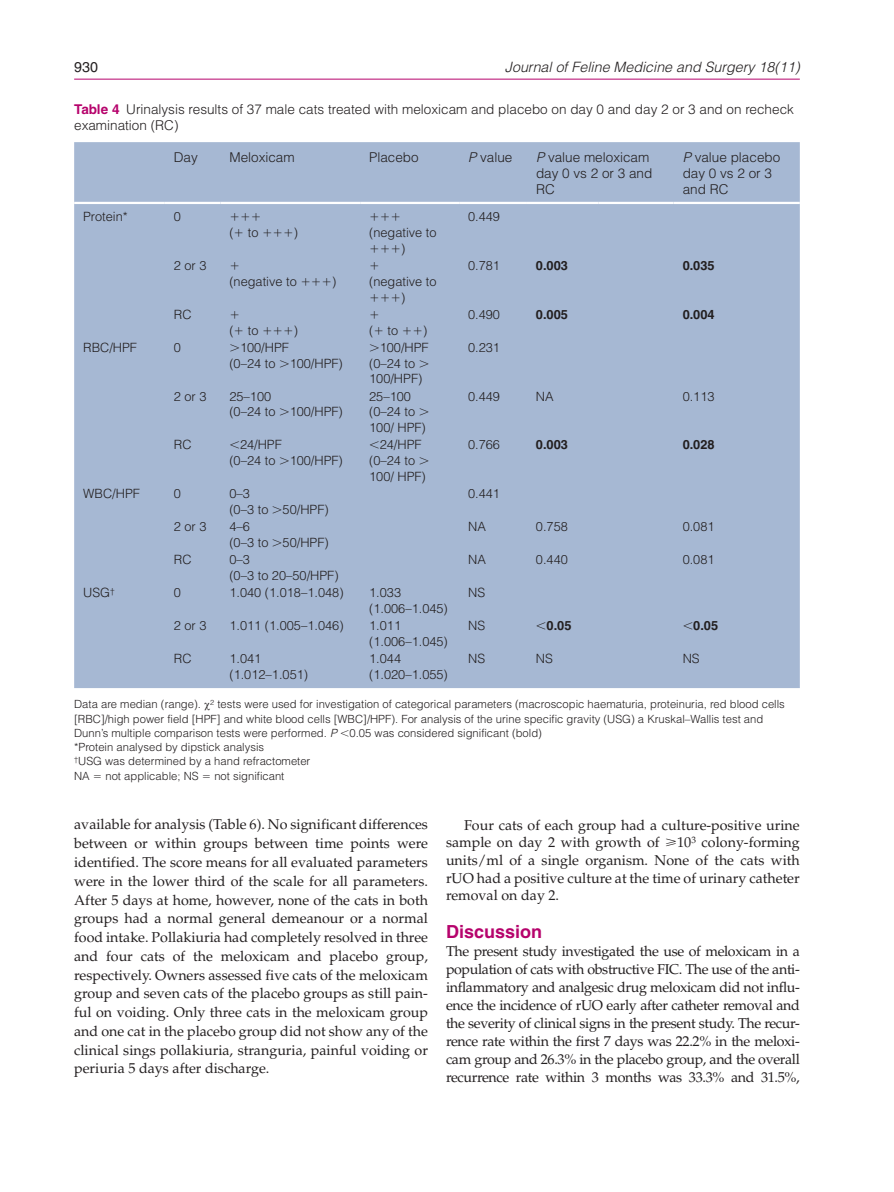
<style>
.page{position:relative;width:894px;height:1192px;background:#fff}
.page>*{position:absolute;margin:0;border:0;box-sizing:border-box;transform-origin:0 0}
.t1{font:700 18px "Helvetica LT Std";color:#b6036c}
.t2{font:14.25px/18.8px "Palatino LT Std";color:#231f20;text-align:justify}
.t3{font:italic 300 14.25px "Helvetica LT Std";color:#231f20}
.t4{font:14.25px "Helvetica LT Std";color:#231f20}
.t5{font:300 13.5px/15.8px "Helvetica LT Std";color:#231f20}
.t6{font:300 12.75px/15.8px "Helvetica LT Std";color:#231f20}
.t7{font:700 12.75px "Helvetica LT Std";color:#231f20}
.t8{font:300 11.25px/14.2px "Helvetica LT Std";color:#231f20}
.s1{font-weight:700;color:#b6036c}
.s2{font-style:italic}
</style>
<div class="page">
<hr style="left:74px;top:79px;width:725px;height:1px;background:#b6036c">
<div style="left:74px;top:142px;width:725px;height:546px;background:#a6b8d3"></div>
<hr style="left:598px;top:202px;width:75px;height:2px;background:#fff">
<hr style="left:74px;top:202px;width:91px;height:2px;background:#fff">
<hr style="left:165px;top:202px;width:55px;height:2px;background:#fff">
<hr style="left:220px;top:202px;width:140px;height:2px;background:#fff">
<hr style="left:360px;top:202px;width:99px;height:2px;background:#fff">
<hr style="left:459px;top:202px;width:67px;height:2px;background:#fff">
<hr style="left:526px;top:202px;width:72px;height:2px;background:#fff">
<hr style="left:673px;top:202px;width:126px;height:2px;background:#fff">
<svg style="left:231px;top:213px;width:29px;height:8px"></svg>
<svg style="left:235px;top:229px;width:8px;height:8px"></svg>
<svg style="left:263px;top:229px;width:29px;height:8px"></svg>
<svg style="left:370px;top:213px;width:29px;height:8px"></svg>
<svg style="left:370px;top:245px;width:29px;height:7px"></svg>
<svg style="left:231px;top:262px;width:7px;height:8px"></svg>
<svg style="left:302px;top:278px;width:28px;height:7px"></svg>
<svg style="left:370px;top:262px;width:8px;height:8px"></svg>
<svg style="left:370px;top:294px;width:29px;height:7px"></svg>
<svg style="left:231px;top:311px;width:7px;height:7px"></svg>
<svg style="left:235px;top:327px;width:8px;height:7px"></svg>
<svg style="left:263px;top:327px;width:29px;height:7px"></svg>
<svg style="left:370px;top:311px;width:8px;height:7px"></svg>
<svg style="left:375px;top:327px;width:7px;height:7px"></svg>
<svg style="left:403px;top:327px;width:18px;height:7px"></svg>
<svg style="left:230px;top:344px;width:9px;height:7px"></svg>
<svg style="left:280px;top:360px;width:8px;height:7px"></svg>
<svg style="left:370px;top:344px;width:8px;height:7px"></svg>
<svg style="left:420px;top:360px;width:8px;height:7px"></svg>
<svg style="left:280px;top:408px;width:8px;height:8px"></svg>
<svg style="left:420px;top:408px;width:8px;height:8px"></svg>
<svg style="left:230px;top:441px;width:9px;height:8px"></svg>
<svg style="left:280px;top:457px;width:8px;height:7px"></svg>
<svg style="left:370px;top:441px;width:8px;height:8px"></svg>
<svg style="left:420px;top:457px;width:8px;height:7px"></svg>
<svg style="left:273px;top:506px;width:8px;height:7px"></svg>
<svg style="left:273px;top:539px;width:8px;height:7px"></svg>
<svg style="left:537px;top:622px;width:8px;height:7px"></svg>
<svg style="left:683px;top:622px;width:9px;height:7px"></svg>
<p class="t4" style="left:74px;top:59px;width:25px">930</p>
<p class="t3" style="left:504px;top:58px;width:296px">Journal of Feline Medicine and Surgery 18(11)</p>
<p class="t5" style="left:74px;top:102px;width:721px"><span class="s1">Table 4</span> Urinalysis results of 37 male cats treated with meloxicam and placebo on day 0 and day 2 or 3 and on recheck examination (RC)</p>
<p class="t5" style="left:174px;top:150px;width:26px">Day</p>
<p class="t5" style="left:229px;top:150px;width:67px">Meloxicam</p>
<p class="t5" style="left:369px;top:150px;width:51px">Placebo</p>
<p class="t5" style="left:468px;top:150px;width:46px"><span class="s2">P</span> value</p>
<p class="t5" style="left:535px;top:150px;width:118px"><span class="s2">P</span> value meloxicam day 0 vs 2 or 3 and<br>RC</p>
<p class="t5" style="left:682px;top:150px;width:99px"><span class="s2">P</span> value placebo day 0 vs 2 or 3 and RC</p>
<p class="t6" style="left:83px;top:209px;width:46px">Protein*</p>
<p class="t6" style="left:174px;top:209px;width:9px">0</p>
<p class="t6" style="left:229px;top:224px;width:31px">( to</p>
<p class="t6" style="left:294px;top:224px;width:6px">)</p>
<p class="t6" style="left:369px;top:224px;width:69px;text-align:center">(negative to )</p>
<p class="t6" style="left:468px;top:209px;width:33px">0.449</p>
<p class="t6" style="left:174px;top:257px;width:34px">2 or 3</p>
<p class="t6" style="left:174px;top:306px;width:19px">RC</p>
<p class="t6" style="left:229px;top:273px;width:69px">(negative to</p>
<p class="t6" style="left:332px;top:273px;width:6px">)</p>
<p class="t6" style="left:369px;top:273px;width:69px;text-align:center">(negative to )</p>
<p class="t6" style="left:229px;top:322px;width:31px">( to</p>
<p class="t6" style="left:294px;top:322px;width:6px">)</p>
<p class="t6" style="left:369px;top:322px;width:31px">( to</p>
<p class="t6" style="left:423px;top:322px;width:6px">)</p>
<p class="t6" style="left:468px;top:257px;width:33px">0.781</p>
<p class="t7" style="left:535px;top:258px;width:33px">0.003</p>
<p class="t7" style="left:682px;top:258px;width:33px">0.035</p>
<p class="t6" style="left:468px;top:306px;width:33px">0.490</p>
<p class="t7" style="left:535px;top:306px;width:33px">0.005</p>
<p class="t7" style="left:682px;top:306px;width:33px">0.004</p>
<p class="t6" style="left:83px;top:339px;width:55px">RBC/HPF</p>
<p class="t6" style="left:174px;top:339px;width:9px">0</p>
<p class="t6" style="left:229px;top:339px;width:115px;text-indent:11px">100/HPF<br>(0–24 to 100/HPF)</p>
<p class="t6" style="left:369px;top:339px;width:61px;text-indent:11px">100/HPF (0–24 to<br>100/HPF)</p>
<p class="t6" style="left:468px;top:339px;width:33px">0.231</p>
<p class="t6" style="left:174px;top:388px;width:34px">2 or 3</p>
<p class="t6" style="left:229px;top:388px;width:115px">25–100<br>(0–24 to 100/HPF)</p>
<p class="t6" style="left:369px;top:388px;width:58px">25–100 (0–24 to<br>100/ HPF)</p>
<p class="t6" style="left:468px;top:388px;width:33px">0.449</p>
<p class="t6" style="left:535px;top:388px;width:19px">NA</p>
<p class="t6" style="left:682px;top:388px;width:33px">0.113</p>
<p class="t6" style="left:174px;top:437px;width:19px">RC</p>
<p class="t6" style="left:229px;top:437px;width:115px;text-indent:11px">24/HPF<br>(0–24 to 100/HPF)</p>
<p class="t6" style="left:369px;top:437px;width:58px;text-indent:11px">24/HPF (0–24 to<br>100/ HPF)</p>
<p class="t6" style="left:468px;top:437px;width:33px">0.766</p>
<p class="t7" style="left:535px;top:437px;width:33px">0.003</p>
<p class="t7" style="left:682px;top:437px;width:33px">0.028</p>
<p class="t6" style="left:83px;top:485px;width:58px">WBC/HPF</p>
<p class="t6" style="left:174px;top:485px;width:9px">0</p>
<p class="t6" style="left:229px;top:485px;width:101px">0–3<br>(0–3 to 50/HPF)</p>
<p class="t6" style="left:468px;top:485px;width:33px">0.441</p>
<p class="t6" style="left:174px;top:518px;width:34px">2 or 3</p>
<p class="t6" style="left:229px;top:518px;width:101px">4–6<br>(0–3 to 50/HPF)</p>
<p class="t6" style="left:468px;top:518px;width:19px">NA</p>
<p class="t6" style="left:535px;top:518px;width:33px">0.758</p>
<p class="t6" style="left:682px;top:518px;width:33px">0.081</p>
<p class="t6" style="left:174px;top:551px;width:19px">RC</p>
<p class="t6" style="left:229px;top:551px;width:111px">0–3<br>(0–3 to 20–50/HPF)</p>
<p class="t6" style="left:468px;top:551px;width:19px">NA</p>
<p class="t6" style="left:535px;top:551px;width:33px">0.440</p>
<p class="t6" style="left:682px;top:551px;width:33px">0.081</p>
<p class="t6" style="left:83px;top:584px;width:33px">USG<sup>†</sup></p>
<p class="t6" style="left:174px;top:584px;width:9px">0</p>
<p class="t6" style="left:229px;top:584px;width:116px">1.040 (1.018–1.048)</p>
<p class="t6" style="left:369px;top:584px;width:80px">1.033 (1.006–1.045)</p>
<p class="t6" style="left:468px;top:584px;width:18px">NS</p>
<p class="t6" style="left:174px;top:617px;width:34px">2 or 3</p>
<p class="t6" style="left:229px;top:617px;width:116px">1.011 (1.005–1.046)</p>
<p class="t6" style="left:369px;top:617px;width:80px">1.011 (1.006–1.045)</p>
<p class="t6" style="left:468px;top:617px;width:18px">NS</p>
<p class="t7" style="left:546px;top:618px;width:26px">0.05</p>
<p class="t7" style="left:693px;top:618px;width:26px">0.05</p>
<p class="t6" style="left:174px;top:650px;width:19px">RC</p>
<p class="t6" style="left:229px;top:650px;width:80px">1.041 (1.012–1.051)</p>
<p class="t6" style="left:369px;top:650px;width:80px">1.044 (1.020–1.055)</p>
<p class="t6" style="left:468px;top:650px;width:18px">NS</p>
<p class="t6" style="left:535px;top:650px;width:18px">NS</p>
<p class="t6" style="left:682px;top:650px;width:18px">NS</p>
<p class="t8" style="left:74px;top:697px;width:712px">Data are median (range). <sup>2</sup> tests were used for investigation of categorical parameters (macroscopic haematuria, proteinuria, red blood cells [RBC]/high power field [HPF] and white blood cells [WBC]/HPF). For analysis of the urine specific gravity (USG) a Kruskal–Wallis test and Dunn’s multiple comparison tests were performed. <span class="s2">P</span> 0.05 was considered significant (bold)<br>*Protein analysed by dipstick analysis<br><sup>†</sup>USG was determined by a hand refractometer<br>NA</p>
<p class="t8" style="left:105px;top:768px;width:95px">not applicable; NS</p>
<p class="t8" style="left:214px;top:768px;width:72px">not significant</p>
<p class="t2" style="left:74px;top:815px;width:355px">available for analysis (Table 6). No significant differences between or within groups between time points were identified. The score means for all evaluated parameters were in the lower third of the scale for all parameters.<br>After 5 days at home, however, none of the cats in both groups had a normal general demeanour or a normal food intake. Pollakiuria had completely resolved in three and four cats of the meloxicam and placebo group, respectively. Owners assessed five cats of the meloxicam group and seven cats of the placebo groups as still pain&shy;ful on voiding. Only three cats in the meloxicam group and one cat in the placebo group did not show any of the clinical sings pollakiuria, stranguria, painful voiding or periuria 5 days after discharge.</p>
<p class="t2" style="left:446px;top:816px;width:355px;line-height:17.7px;text-indent:18px">Four cats of each group had a culture-positive urine sample on day 2 with growth of ⩾10<sup>3</sup> colony-forming units/ml of a single organism. None of the cats with rUO had a positive culture at the time of urinary catheter removal on day 2.</p>
<p class="t1" style="left:446px;top:920px;width:98px">Discussion</p>
<p class="t2" style="left:446px;top:942px;width:355px;line-height:18px">The present study investigated the use of meloxicam in a population of cats with obstructive FIC. The use of the anti&shy;inflammatory and analgesic drug meloxicam did not influ&shy;ence the incidence of rUO early after catheter removal and the severity of clinical signs in the present study. The recur&shy;rence rate within the first 7 days was 22.2% in the meloxi&shy;cam group and 26.3% in the placebo group, and the overall recurrence rate within 3 months was 33.3% and 31.5%,</p>
</div>
